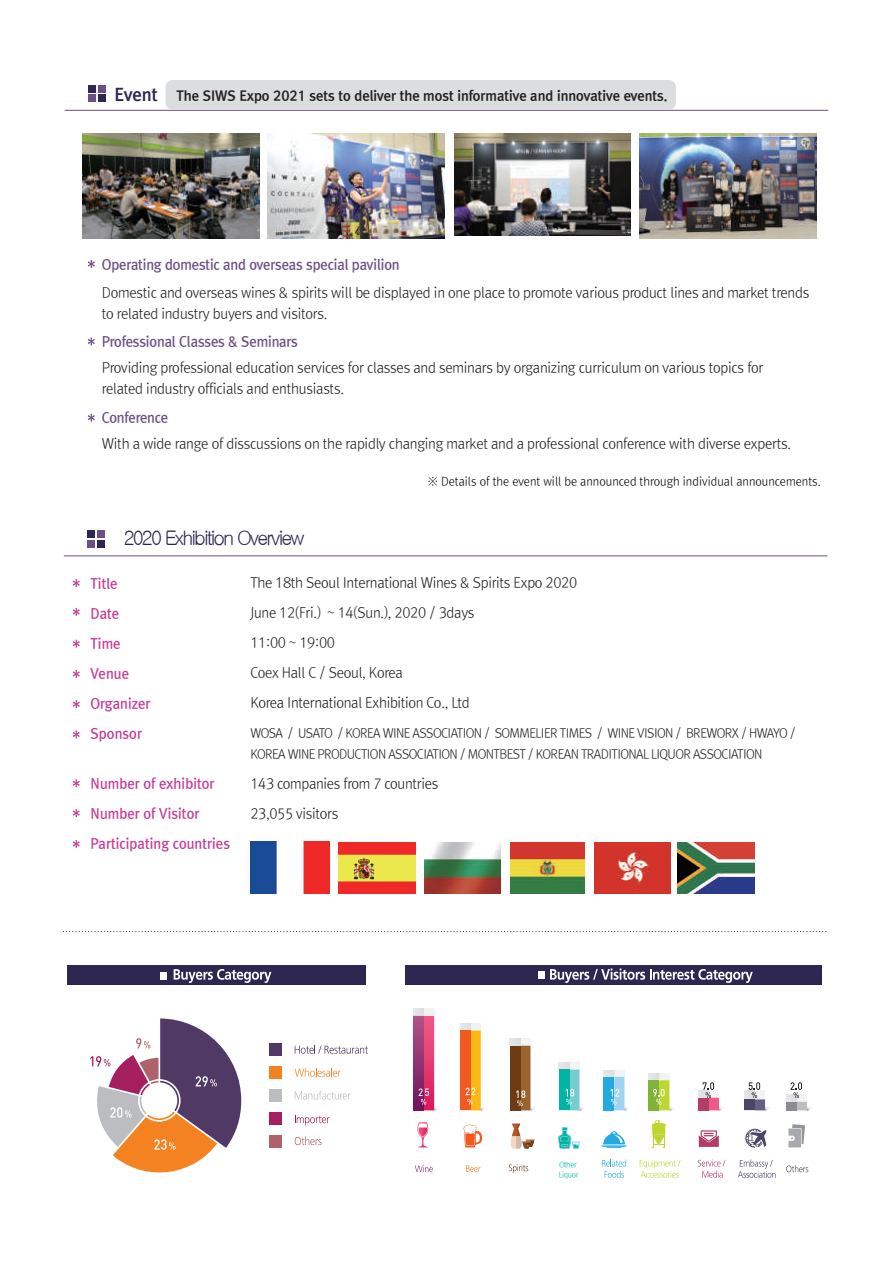
<style>
.page{position:relative;width:893px;height:1263px;background:#fff}
.page>*{position:absolute;margin:0;border:0;box-sizing:border-box;transform-origin:0 0}
.t1{font:20.1px "YDIYGO140 KSCPC EUC H";letter-spacing:-.1em;color:#2d2752;scale:.96 1}
.t2{font:14.1px/30px "Rix M Go L";letter-spacing:-.02em;color:#1d1e1e;scale:.96 1}
.t3{font:14.1px/30px "Rix M Go B";letter-spacing:.005em;color:#c53b96;scale:.96 1}
.t4{font:14.1px "Rix M Go B";letter-spacing:-.01em;color:#6b5086;scale:.96 1}
.t5{font:13.5px "Rix M Go EB";color:#231f20}
.t6{font:12.45px/21px "Rix M Go L";letter-spacing:-.05em;color:#1d1e1e;scale:.96 1}
.t7{font:11.7px "Rix M Go L";color:#030303;scale:.96 1}
.t8{font:7.5px/10.5px "Rix M Go L";letter-spacing:-.05em;color:#00b5a4}
.s1{font-size:17.25px;color:#2d2752}
</style>
<div class="page">
<svg style="left:88px;top:260px;width:7px;height:8px"></svg>
<svg style="left:88px;top:338px;width:7px;height:7px"></svg>
<svg style="left:88px;top:414px;width:7px;height:8px"></svg>
<div style="left:88px;top:531px;width:7px;height:7px;background:#2d2752"></div>
<div style="left:88px;top:540px;width:7px;height:7px;background:#6b5086"></div>
<div style="left:97px;top:540px;width:7px;height:7px;background:#2d2752"></div>
<hr style="left:64px;top:555px;width:763px;height:1px;background:#6b5086">
<div style="left:97px;top:531px;width:7px;height:7px;background:#6b5086"></div>
<svg style="left:73px;top:579px;width:7px;height:8px"></svg>
<svg style="left:73px;top:608px;width:7px;height:8px"></svg>
<svg style="left:73px;top:640px;width:7px;height:8px"></svg>
<svg style="left:73px;top:670px;width:7px;height:8px"></svg>
<svg style="left:73px;top:700px;width:7px;height:8px"></svg>
<svg style="left:73px;top:730px;width:7px;height:8px"></svg>
<svg style="left:73px;top:779px;width:7px;height:8px"></svg>
<svg style="left:73px;top:809px;width:7px;height:8px"></svg>
<svg style="left:73px;top:840px;width:7px;height:8px"></svg>
<div style="left:405px;top:966px;width:417px;height:19px;background:#2d2752"></div>
<div style="left:68px;top:966px;width:298px;height:19px;background:#2d2752"></div>
<div style="left:269px;top:1043px;width:12px;height:12px;background:#503965"></div>
<div style="left:269px;top:1066px;width:12px;height:12px;background:#f58220"></div>
<div style="left:269px;top:1089px;width:12px;height:12px;background:#bcbdc0"></div>
<div style="left:269px;top:1112px;width:12px;height:12px;background:#a51e5d"></div>
<div style="left:269px;top:1135px;width:12px;height:12px;background:#ae636a"></div>
<img style="left:417px;top:1099px;width:21px;height:12px">
<img style="left:417px;top:1122px;width:11px;height:25px">
<svg style="left:418px;top:1127px;width:9px;height:10px"></svg>
<img style="left:464px;top:1107px;width:20px;height:4px">
<svg style="left:463px;top:1125px;width:19px;height:22px"></svg>
<img style="left:653px;top:1099px;width:21px;height:12px">
<svg style="left:652px;top:1120px;width:13px;height:28px"></svg>
<svg style="left:649px;top:1073px;width:20px;height:37px"></svg>
<img style="left:790px;top:1106px;width:21px;height:5px">
<svg style="left:788px;top:1124px;width:17px;height:23px"></svg>
<img style="left:702px;top:1107px;width:22px;height:4px">
<svg style="left:698px;top:1082px;width:21px;height:28px"></svg>
<svg style="left:699px;top:1130px;width:20px;height:17px"></svg>
<img style="left:748px;top:1106px;width:22px;height:5px">
<svg style="left:744px;top:1082px;width:21px;height:28px"></svg>
<svg style="left:745px;top:1129px;width:22px;height:18px"></svg>
<img style="left:563px;top:1107px;width:21px;height:4px">
<svg style="left:559px;top:1062px;width:21px;height:48px"></svg>
<img style="left:608px;top:1099px;width:21px;height:12px">
<svg style="left:601px;top:1131px;width:26px;height:17px"></svg>
<img style="left:520px;top:1099px;width:14px;height:12px">
<div style="left:510px;top:1047px;width:10px;height:65px;background:#6d3c14"></div>
<svg style="left:510px;top:1123px;width:25px;height:25px"></svg>
<div style="left:538px;top:971px;width:6px;height:7px;background:#fff"></div>
<div style="left:160px;top:972px;width:6px;height:7px;background:#fff"></div>
<svg style="left:413px;top:1009px;width:21px;height:101px;background:#bd477c"></svg>
<svg style="left:460px;top:1023px;width:21px;height:87px;background:#f59133"></svg>
<svg style="left:510px;top:1038px;width:20px;height:72px"></svg>
<svg style="left:558px;top:1127px;width:22px;height:22px"></svg>
<svg style="left:786px;top:1082px;width:21px;height:28px"></svg>
<svg style="left:604px;top:1070px;width:20px;height:40px"></svg>
<svg style="left:90px;top:1018px;width:151px;height:155px"></svg>
<img style="left:251px;top:841px;width:78px;height:52px">
<img style="left:339px;top:842px;width:77px;height:51px">
<img style="left:424px;top:843px;width:77px;height:50px">
<img style="left:510px;top:842px;width:75px;height:51px">
<img style="left:594px;top:842px;width:76px;height:51px">
<img style="left:678px;top:842px;width:76px;height:51px">
<svg style="left:63px;top:931px;width:764px;height:1px"></svg>
<div style="left:88px;top:85px;width:8px;height:7px;background:#2d2752"></div>
<div style="left:88px;top:95px;width:8px;height:7px;background:#6b5086"></div>
<div style="left:98px;top:95px;width:7px;height:7px;background:#2d2752"></div>
<hr style="left:65px;top:110px;width:763px;height:1px;background:#6b5086">
<div style="left:98px;top:85px;width:7px;height:7px;background:#6b5086"></div>
<div style="left:166px;top:80px;width:510px;height:30px;background:#dcdddf;border-radius:7px"></div>
<svg style="left:550px;top:968px;width:203px;height:15px"></svg>
<svg style="left:174px;top:969px;width:97px;height:14px"></svg>
<svg style="left:295px;top:1091px;width:55px;height:8px"></svg>
<svg style="left:295px;top:1045px;width:73px;height:9px"></svg>
<svg style="left:295px;top:1136px;width:27px;height:9px"></svg>
<svg style="left:295px;top:1115px;width:35px;height:10px"></svg>
<svg style="left:295px;top:1068px;width:46px;height:9px"></svg>
<svg style="left:415px;top:1165px;width:18px;height:7px"></svg>
<svg style="left:466px;top:1165px;width:14px;height:7px"></svg>
<svg style="left:509px;top:1164px;width:19px;height:9px"></svg>
<svg style="left:640px;top:1159px;width:41px;height:19px"></svg>
<svg style="left:602px;top:1159px;width:24px;height:19px"></svg>
<svg style="left:738px;top:1159px;width:37px;height:19px"></svg>
<svg style="left:698px;top:1159px;width:27px;height:19px"></svg>
<svg style="left:786px;top:1165px;width:22px;height:7px"></svg>
<img style="left:82px;top:133px;width:177px;height:106px">
<img style="left:268px;top:133px;width:177px;height:106px">
<img style="left:639px;top:133px;width:177px;height:106px">
<img style="left:454px;top:133px;width:176px;height:103px">
<p class="t5" style="left:114px;top:88px;width:555px"><span class="s1">Event</span> The SIWS Expo 2021 sets to deliver the most informative and innovative events.</p>
<p class="t4" style="left:102px;top:257px;width:312px">Operating domestic and overseas special pavilion</p>
<p class="t2" style="left:102px;top:282px;width:739px;line-height:21px">Domestic and overseas wines &amp; spirits will be displayed in one place to promote various product lines and market trends to related industry buyers and visitors.</p>
<p class="t4" style="left:102px;top:334px;width:206px">Professional Classes &amp; Seminars</p>
<p class="t2" style="left:102px;top:357px;width:691px;line-height:21px">Providing professional education services for classes and seminars by organizing curriculum on various topics for related industry officials and enthusiasts.</p>
<p class="t4" style="left:102px;top:410px;width:71px">Conference</p>
<p class="t2" style="left:102px;top:428px;width:720px">With a wide range of disscussions on the rapidly changing market and a professional conference with diverse experts.</p>
<p class="t7" style="left:428px;top:475px;width:411px">※ Details of the event will be announced through individual announcements.</p>
<h1 class="t1" style="left:124px;top:528px;width:190px">2020 Exhibition Overview</h1>
<p class="t2" style="left:250px;top:568px;width:342px">The 18th Seoul International Wines &amp; Spirits Expo 2020<br>June 12(Fri.) ~ 14(Sun.), 2020 / 3days<br>11:00 ~ 19:00<br>Coex Hall C / Seoul, Korea<br>Korea International Exhibition Co., Ltd</p>
<p class="t6" style="left:250px;top:723px;width:570px">WOSA / USATO / KOREA WINE ASSOCIATION / SOMMELIER TIMES / WINE VISION / BREWORX / HWAYO /<br>KOREA WINE PRODUCTION ASSOCIATION / MONTBEST / KOREAN TRADITIONAL LIQUOR ASSOCIATION</p>
<p class="t2" style="left:250px;top:769px;width:197px">143 companies from 7 countries<br>23,055 visitors</p>
<p class="t3" style="left:91px;top:569px;width:64px">Title<br>Date<br>Time<br>Venue<br>Organizer<br>Sponsor</p>
<p class="t3" style="left:91px;top:768px;width:147px">Number of exhibitor<br>Number of Visitor<br>Participating countries</p>
<p class="t8" style="left:559px;top:1159px;width:21px">Other<br>Liquor</p>
</div>
